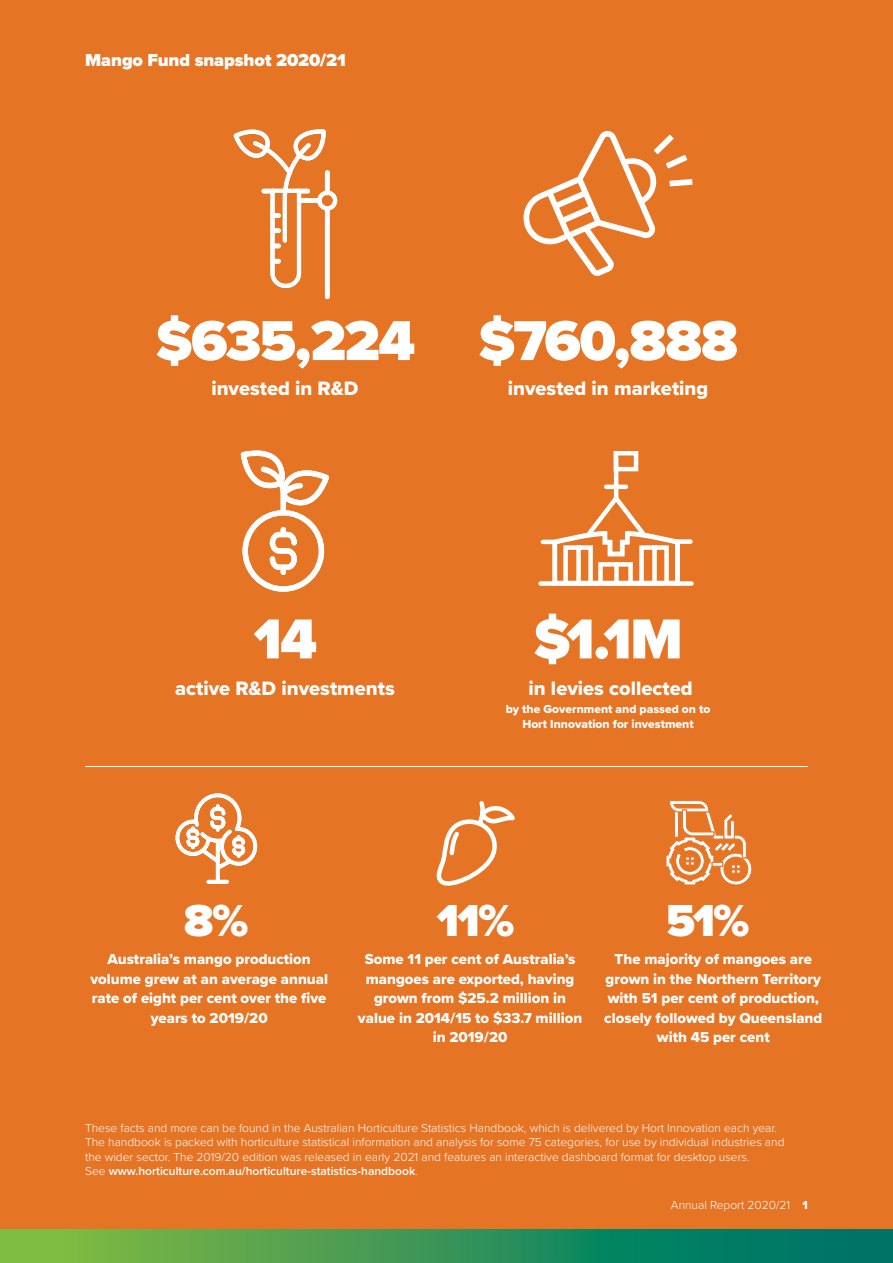
<style>
.page{position:relative;width:893px;height:1263px;background:#fff}
.page>*{position:absolute;margin:0;border:0;box-sizing:border-box;transform-origin:0 0}
.t1{font:900 58.35px "Proxima Nova";letter-spacing:-.03em;color:#fff}
.t2{font:900 46.5px "Proxima Nova";color:#fff}
.t3{font:20.1px "Proxima Nova Extrabld";color:#fff}
.t4{font:900 18px "Proxima Nova";letter-spacing:-.005em;color:#fff}
.t5{font:15px/19.5px "Proxima Nova Extrabld";color:#fff;text-align:center}
.t6{font:300 12px/14.4px "Proxima Nova";color:#fff}
.t7{font:12px/14.7px "Proxima Nova Extrabld";color:#fff;text-align:center}
.s1{font-weight:600}
.s2{font-family:"Proxima Nova Extrabld";font-weight:400}
</style>
<div class="page">
<svg style="left:1px;top:1229px;width:892px;height:34px;background:#369556"></svg>
<hr style="left:0;top:1229px;width:1px;height:34px;background:#7fbc42">
<div style="left:0;top:0;width:893px;height:1229px;background:#e67425"></div>
<div style="left:325px;top:206px;width:4px;height:93px;border:1px solid #fff;border-radius:2px"></div>
<svg style="left:233px;top:129px;width:105px;height:160px"></svg>
<svg style="left:523px;top:131px;width:170px;height:145px"></svg>
<hr style="left:543px;top:540px;width:12px;height:4px;background:#fff">
<hr style="left:606px;top:485px;width:20px;height:4px;background:#fff">
<hr style="left:614px;top:457px;width:4px;height:42px;background:#fff">
<div style="left:541px;top:581px;width:111px;height:5px;background:#fff"></div>
<div style="left:671px;top:581px;width:21px;height:5px;background:#fff"></div>
<svg style="left:550px;top:491px;width:132px;height:95px"></svg>
<hr style="left:675px;top:543px;width:4px;height:39px;background:#fff">
<div style="left:614px;top:451px;width:24px;height:20px;border:4px solid #fff"></div>
<div style="left:676px;top:539px;width:14px;height:5px;background:#fff"></div>
<svg style="left:240px;top:450px;width:89px;height:142px"></svg>
<hr style="left:85px;top:766px;width:723px;height:1px;background:#fff">
<svg style="left:175px;top:793px;width:83px;height:91px"></svg>
<svg style="left:666px;top:800px;width:86px;height:85px"></svg>
<svg style="left:436px;top:801px;width:79px;height:85px"></svg>
<h3 class="t4" style="left:85px;top:46px;width:262px">Mango Fund snapshot 2020/21</h3>
<h1 class="t1" style="left:156px;top:297px;width:261px">$635,224</h1>
<h3 class="t3" style="left:211px;top:373px;width:149px">invested in R&amp;D</h3>
<h1 class="t1" style="left:478px;top:297px;width:261px">$760,888</h1>
<h3 class="t3" style="left:508px;top:373px;width:202px">invested in marketing</h3>
<h1 class="t1" style="left:254px;top:595px;width:65px">14</h1>
<h3 class="t3" style="left:175px;top:673px;width:221px">active R&amp;D investments</h3>
<h1 class="t1" style="left:533px;top:595px;width:151px">$1.1M</h1>
<h3 class="t3" style="left:528px;top:673px;width:166px">in levies collected</h3>
<p class="t7" style="left:506px;top:701px;width:206px">by the Government and passed on to<br>Hort Innovation for investment</p>
<h2 class="t2" style="left:184px;top:885px;width:66px">8%</h2>
<h2 class="t2" style="left:437px;top:885px;width:79px">11%</h2>
<h2 class="t2" style="left:666px;top:885px;width:85px">51%</h2>
<p class="t5" style="left:90px;top:949px;width:239px">Australia’s mango production volume grew at an average annual rate of eight per cent over the five years to 2019/20</p>
<p class="t5" style="left:358px;top:949px;width:226px">Some 11 per cent of Australia’s mangoes are exported, having grown from $25.2 million in value in 2014/15 to $33.7 million in 2019/20</p>
<p class="t5" style="left:604px;top:949px;width:220px">The majority of mangoes are grown in the Northern Territory with 51 per cent of production, closely followed by Queensland with 45 per cent</p>
<p class="t6" style="left:85px;top:1120px;width:701px">These facts and more can be found in the Australian Horticulture Statistics Handbook, which is delivered by Hort Innovation each year.<br>The handbook is packed with horticulture statistical information and analysis for some 75 categories, for use by individual industries and the wider sector. The 2019/20 edition was released in early 2021 and features an interactive dashboard format for desktop users.<br>See <span class="s1">www.horticulture.com.au/horticulture-statistics-handbook</span>.</p>
<p class="t6" style="left:671px;top:1197px;width:139px">Annual Report 2020/21 <span class="s2">1</span></p>
</div>
